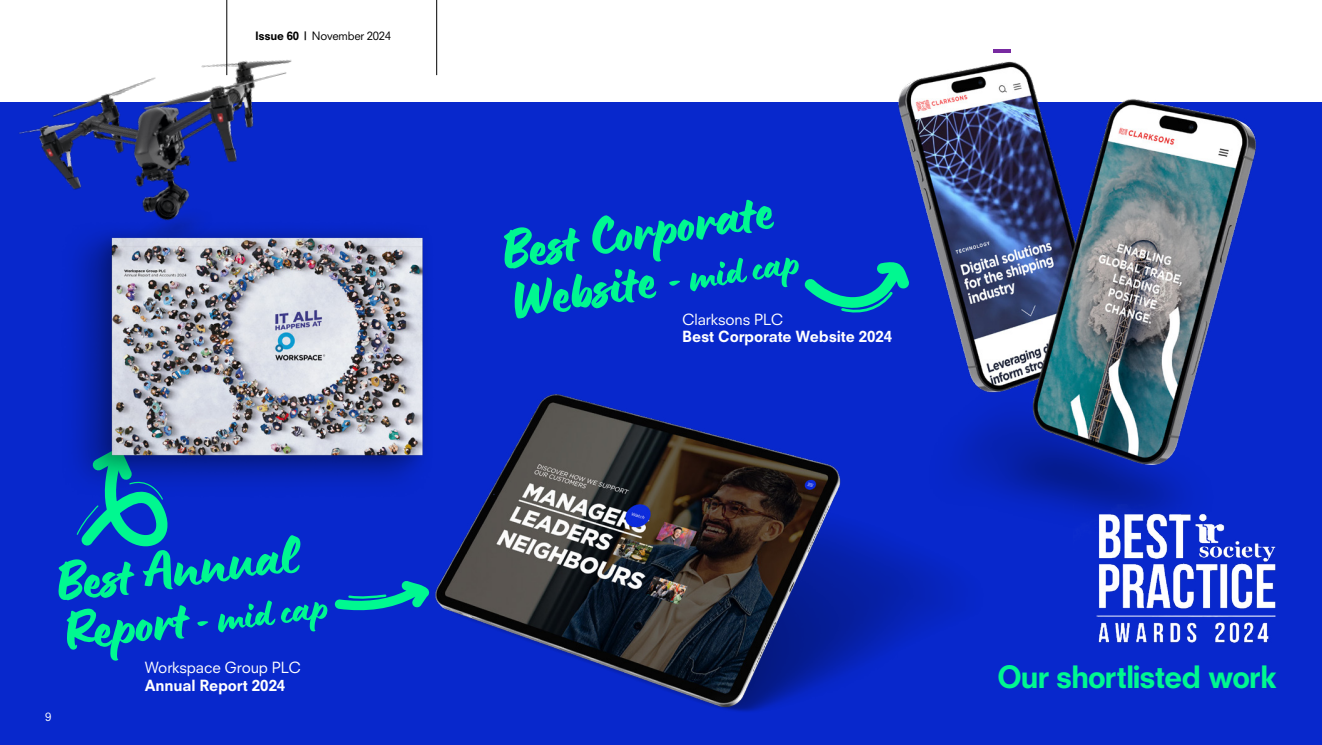
<style>
.page{position:relative;width:1322px;height:745px;background:#fff}
.page>*{position:absolute;margin:0;border:0;box-sizing:border-box;transform-origin:0 0}
.t1{font:62.5px/50px "Lumios Brush";color:#00f890}
.t2{font:45px "Lumios Brush";color:#00f890}
.t3{font:800 30px "Neuzeit SLT Std";letter-spacing:-.045em;color:#00f890}
.t4{font:800 15px "Neuzeit SLT Std";letter-spacing:-.01em;color:#fff}
.t5{font:15px "Neuzeit SLT Std";letter-spacing:-.01em;color:#fff}
.t6{font:11.25px "Neuzeit SLT Std";letter-spacing:-.02em;color:#000}
.t7{font:11.25px "Neuzeit SLT Std";color:#fff}
.s1{font-weight:800}
.s2{font-size:62.5px}
.s3{font-size:45px}
</style>
<div class="page">
<div style="left:0;top:103px;width:1322px;height:641px;background:#0828cc"></div>
<img style="left:429px;top:394px;width:524px;height:318px">
<svg style="left:334px;top:581px;width:95px;height:30px"></svg>
<img style="left:682px;top:52px;width:640px;height:513px">
<img style="left:1074px;top:504px;width:203px;height:139px">
<svg style="left:804px;top:261px;width:105px;height:55px"></svg>
<svg style="left:76px;top:504px;width:92px;height:43px"></svg>
<img style="left:0;top:19px;width:385px;height:114px">
<img style="left:19px;top:133px;width:462px;height:371px">
<hr style="left:436px;top:0;width:1px;height:75px;background:#000">
<hr style="left:227px;top:0;width:1px;height:75px;background:#000">
<hr style="left:993px;top:49px;width:18px;height:3px;background:#782aa1">
<p class="t6" style="left:255px;top:29px;width:138px"><span class="s1">Issue 60 |</span> November 2024</p>
<h1 class="t1" style="left:53px;top:556px;width:245px;rotate:-7deg">Best Annual</h1>
<h2 class="t2" style="left:59px;top:605px;width:269px;rotate:-7deg"><span class="s2">Report</span>- mid cap</h2>
<p class="t5" style="left:145px;top:658px;width:158px">Workspace Group PLC</p>
<p class="t4" style="left:145px;top:675px;width:142px">Annual Report 2024</p>
<p class="t7" style="left:45px;top:709px;width:8px">9</p>
<h1 class="t1" style="left:497px;top:225px;width:294px;rotate:-9deg">Best Corporate<br>Website <span class="s3">- mid cap</span></h1>
<p class="t5" style="left:682px;top:310px;width:102px">Clarksons PLC</p>
<p class="t4" style="left:682px;top:327px;width:211px">Best Corporate Website 2024</p>
<h3 class="t3" style="left:997px;top:658px;width:281px">Our shortlisted work</h3>
</div>
